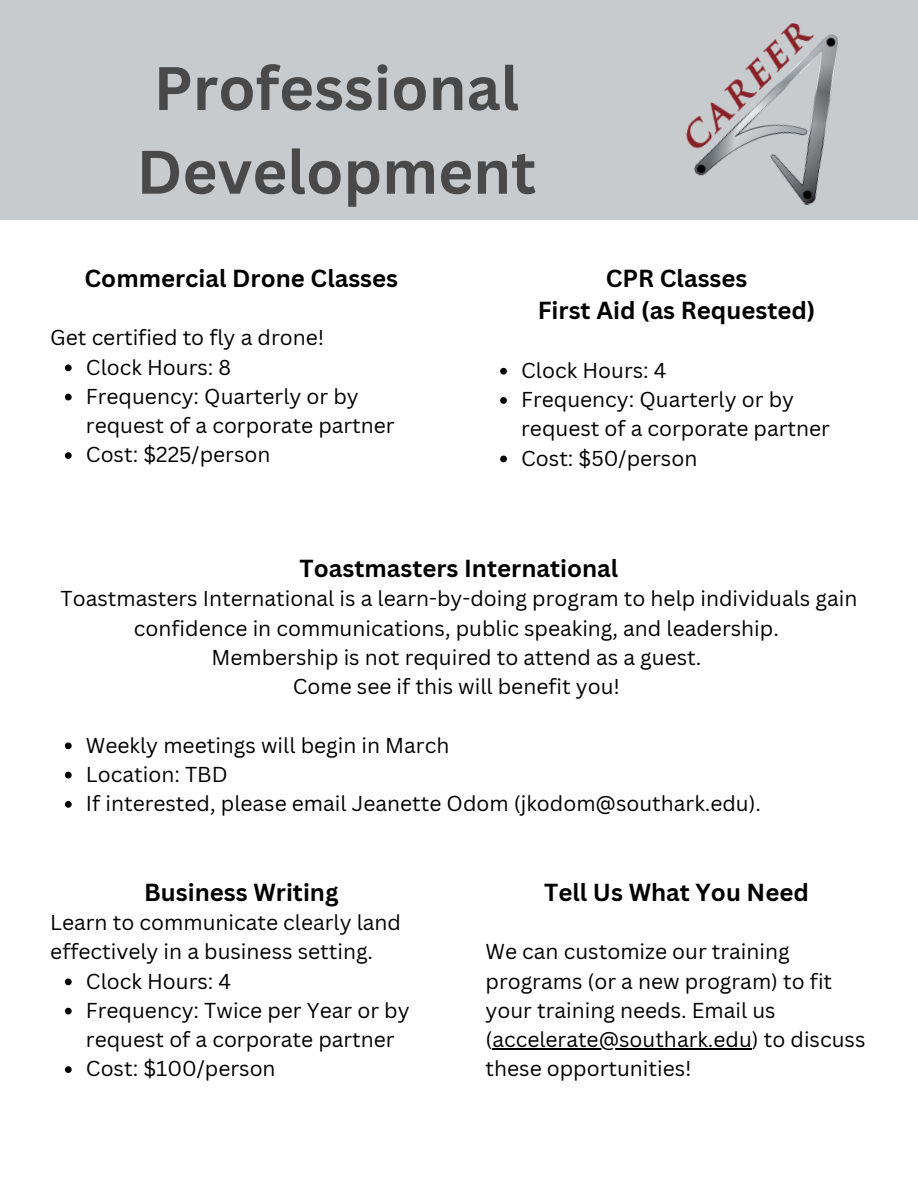
<style>
.page{position:relative;width:918px;height:1188px;background:#fff}
.page>*{position:absolute;margin:0;border:0;box-sizing:border-box;transform-origin:0 0}
.t1{font:700 60px/83.7px "Canva Sans";color:#494949}
.t2{font:700 24px/32.7px "Canva Sans";color:#000;text-align:center}
.t3{font:21px/29.2px "Canva Sans";color:#000}
</style>
<div class="page">
<div style="left:0;top:0;width:918px;height:219px;background:#c8cbce"></div>
<img style="left:686px;top:23px;width:153px;height:183px">
<svg style="left:65px;top:364px;width:7px;height:7px"></svg>
<svg style="left:65px;top:394px;width:7px;height:6px"></svg>
<svg style="left:65px;top:452px;width:7px;height:7px"></svg>
<svg style="left:500px;top:368px;width:7px;height:7px"></svg>
<svg style="left:500px;top:397px;width:7px;height:7px"></svg>
<svg style="left:500px;top:456px;width:7px;height:6px"></svg>
<svg style="left:65px;top:742px;width:7px;height:7px"></svg>
<svg style="left:65px;top:772px;width:7px;height:6px"></svg>
<svg style="left:65px;top:801px;width:7px;height:7px"></svg>
<svg style="left:65px;top:978px;width:7px;height:7px"></svg>
<svg style="left:65px;top:1008px;width:7px;height:6px"></svg>
<svg style="left:65px;top:1066px;width:7px;height:7px"></svg>
<hr style="left:492px;top:1048px;width:260px;height:1px;background:#000">
<h1 class="t1" style="left:137px;top:45px;width:401px">Professional<br>Development</h1>
<p class="t2" style="left:85px;top:261px;width:315px">Commercial Drone Classes</p>
<p class="t3" style="left:86px;top:323px;width:310px;text-indent:-36px">Get certified to fly a drone!<br>Clock Hours: 8<br>Frequency: Quarterly or by request of a corporate partner<br>Cost: $225/person</p>
<p class="t2" style="left:538px;top:261px;width:279px">CPR Classes<br>First Aid (as Requested)</p>
<p class="t3" style="left:521px;top:355px;width:310px">Clock Hours: 4<br>Frequency: Quarterly or by request of a corporate partner<br>Cost: $50/person</p>
<p class="t2" style="left:300px;top:551px;width:320px">Toastmasters International</p>
<p class="t3" style="left:61px;top:584px;width:798px;text-align:center">Toastmasters International is a learn-by-doing program to help individuals gain confidence in communications, public speaking, and leadership.<br>Membership is not required to attend as a guest.<br>Come see if this will benefit you!</p>
<p class="t3" style="left:86px;top:730px;width:677px">Weekly meetings will begin in March<br>Location: TBD<br>If interested, please email Jeanette Odom (jkodom@southark.edu).</p>
<p class="t2" style="left:144px;top:875px;width:196px">Business Writing</p>
<p class="t3" style="left:50px;top:907px;width:352px">Learn to communicate clearly land</p>
<p class="t3" style="left:50px;top:937px;width:324px">effectively in a business setting.</p>
<p class="t3" style="left:86px;top:966px;width:147px">Clock Hours: 4</p>
<p class="t3" style="left:86px;top:995px;width:325px">Frequency: Twice per Year or by</p>
<p class="t3" style="left:86px;top:1024px;width:310px">request of a corporate partner</p>
<p class="t3" style="left:86px;top:1054px;width:191px">Cost: $100/person</p>
<p class="t2" style="left:544px;top:875px;width:266px">Tell Us What You Need</p>
<p class="t3" style="left:486px;top:937px;width:381px">We can customize our training programs (or a new program) to fit your training needs. Email us (accelerate@southark.edu) to discuss these opportunities!</p>
</div>
